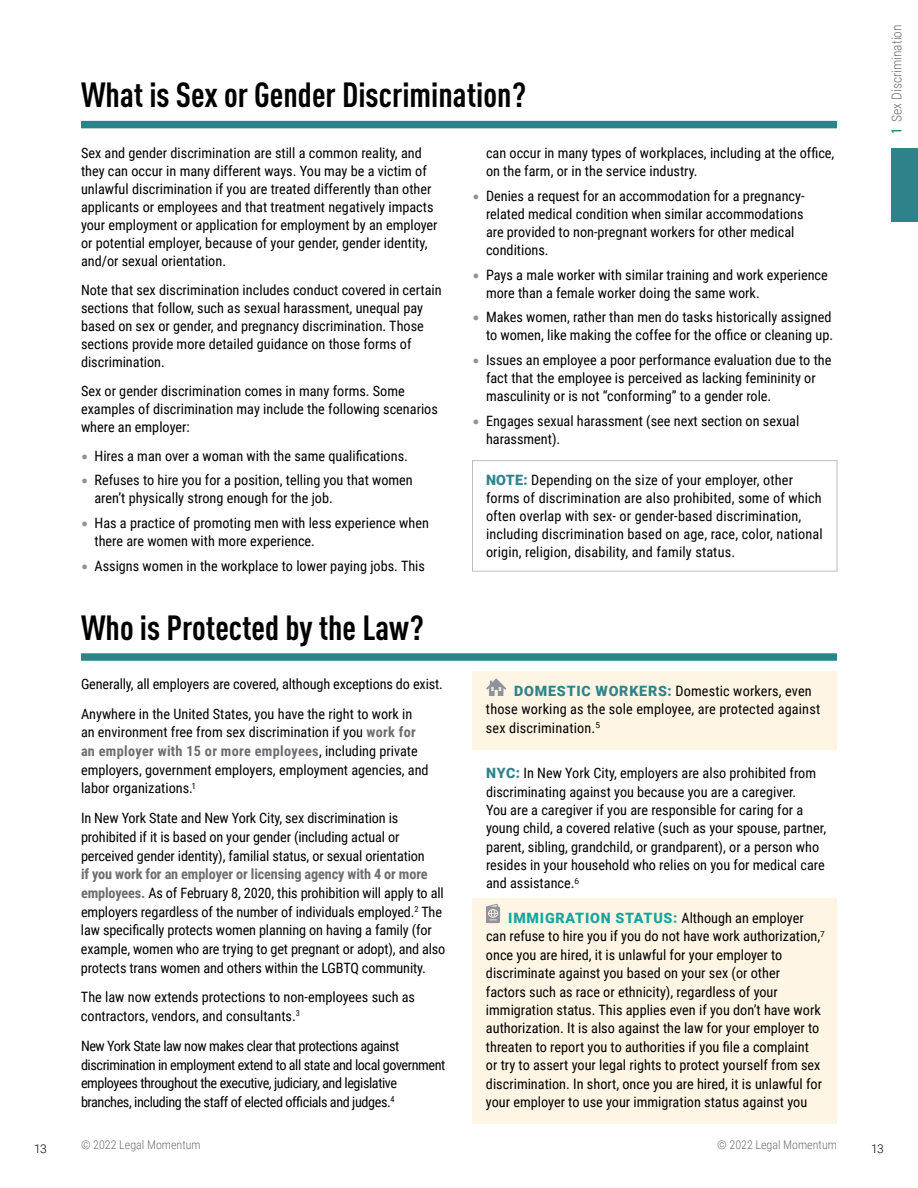
<style>
.page{position:relative;width:918px;height:1188px;background:#fff}
.page>*{position:absolute;margin:0;border:0;box-sizing:border-box;transform-origin:0 0}
.t1{font:700 condensed 34.5px "DIN Pro";color:#000}
.t2{font:14.25px/18px "Roboto Condensed";color:#000}
.t3{font:14.25px/18.8px "Roboto Condensed";letter-spacing:-.03em;color:#000}
.t4{font:900 14.25px "Roboto";letter-spacing:.055em;color:#15a59f}
.t5{font:300 13.5px "Roboto Condensed";color:#6d6e71}
.t6{font:300 12px "Roboto Condensed";color:#6d6e71}
.t7{font:300 12px "Roboto";color:#000}
.s1{font-weight:700;font-size:19.5px;color:#8f939d}
.s2{font-weight:700;color:#6d6e71}
.s3{font-family:"Roboto";font-weight:900;color:#2e838a}
.s4{font-family:"Roboto Condensed";font-weight:400;color:#000}
.s5{font-family:"DIN Alternate";font-weight:700;color:#2e838a}
</style>
<div class="page">
<div style="left:472px;top:460px;width:365px;height:112px;border:1px solid #bcbec0"></div>
<div style="left:891px;top:148px;width:27px;height:74px;background:#2e838a"></div>
<div style="left:81px;top:121px;width:756px;height:7px;background:#2e838a"></div>
<div style="left:472px;top:672px;width:365px;height:78px;background:#fff5e4"></div>
<div style="left:472px;top:899px;width:365px;height:225px;background:#fff5e4"></div>
<svg style="left:486px;top:678px;width:20px;height:18px"></svg>
<svg style="left:486px;top:904px;width:14px;height:19px"></svg>
<div style="left:81px;top:653px;width:756px;height:8px;background:#2e838a"></div>
<h1 class="t1" style="left:81px;top:69px;width:447px">What is Sex or Gender Discrimination?</h1>
<p class="t2" style="left:81px;top:144px;width:358px">Sex and gender discrimination are still a common reality, and they can occur in many different ways. You may be a victim of unlawful discrimination if you are treated differently than other applicants or employees and that treatment negatively impacts your employment or application for employment by an employer or potential employer, because of your gender, gender identity, and/or sexual orientation.</p>
<p class="t2" style="left:81px;top:280px;width:362px">Note that sex discrimination includes conduct covered in certain sections that follow, such as sexual harassment, unequal pay based on sex or gender, and pregnancy discrimination. Those sections provide more detailed guidance on those forms of discrimination.</p>
<p class="t2" style="left:81px;top:381px;width:358px">Sex or gender discrimination comes in many forms. Some examples of discrimination may include the following scenarios where an employer:</p>
<p class="t2" style="left:81px;top:446px;width:328px"><span class="s1">•</span> Hires a man over a woman with the same qualifications.</p>
<p class="t2" style="left:94px;top:471px;width:320px;text-indent:-14px"><span class="s1">•</span> Refuses to hire you for a position, telling you that women aren’t physically strong enough for the job.</p>
<p class="t2" style="left:94px;top:513px;width:336px;text-indent:-14px"><span class="s1">•</span> Has a practice of promoting men with less experience when there are women with more experience.</p>
<p class="t2" style="left:81px;top:556px;width:346px"><span class="s1">•</span> Assigns women in the workplace to lower paying jobs. This</p>
<h1 class="t1" style="left:81px;top:601px;width:344px">Who is Protected by the Law?</h1>
<p class="t2" style="left:81px;top:669px;width:363px;line-height:29.5px">Generally, all employers are covered, although exceptions do exist.<br>Anywhere in the United States, you have the right to work in</p>
<p class="t2" style="left:81px;top:722px;width:349px;line-height:18.8px">an environment free from sex discrimination if you <span class="s2">work for an employer with 15 or more employees</span>, including private employers, government employers, employment agencies, and labor organizations.<sup>1</sup></p>
<p class="t2" style="left:81px;top:808px;width:345px;line-height:18.8px">In New York State and New York City, sex discrimination is prohibited if it is based on your gender (including actual or perceived gender identity), familial status, or sexual orientation</p>
<p class="t2" style="left:81px;top:864px;width:366px;line-height:18.8px"><span class="s2">if you work for an employer or licensing agency with 4 or more employees.</span> As of February 8, 2020, this prohibition will apply to all employers regardless of the number of individuals employed.<sup>2</sup> The law specifically protects women planning on having a family (for example, women who are trying to get pregnant or adopt), and also protects trans women and others within the LGBTQ community.</p>
<p class="t2" style="left:81px;top:988px;width:336px;line-height:18.8px">The law now extends protections to non-employees such as contractors, vendors, and consultants.<sup>3</sup></p>
<p class="t3" style="left:81px;top:1036px;width:366px">New York State law now makes clear that protections against discrimination in employment extend to all state and local government employees throughout the executive, judiciary, and legislative branches, including the staff of elected officials and judges.<sup>4</sup></p>
<p class="t2" style="left:486px;top:144px;width:350px">can occur in many types of workplaces, including at the office, on the farm, or in the service industry.</p>
<p class="t2" style="left:486px;top:186px;width:320px;text-indent:-14px"><span class="s1">•</span> Denies a request for an accommodation for a pregnancy&shy;related medical condition when similar accommodations are provided to non-pregnant workers for other medical conditions.</p>
<p class="t2" style="left:486px;top:265px;width:343px;text-indent:-14px"><span class="s1">•</span> Pays a male worker with similar training and work experience more than a female worker doing the same work.</p>
<p class="t2" style="left:472px;top:308px;width:362px;text-align:right"><span class="s1">•</span> Makes women, rather than men do tasks historically assigned to women, like making the coffee for the office or cleaning up.</p>
<p class="t2" style="left:486px;top:351px;width:347px;text-indent:-14px"><span class="s1">•</span> Issues an employee a poor performance evaluation due to the fact that the employee is perceived as lacking femininity or masculinity or is not “conforming” to a gender role.</p>
<p class="t2" style="left:486px;top:411px;width:315px;text-indent:-14px"><span class="s1">•</span> Engages sexual harassment (see next section on sexual harassment).</p>
<p class="t2" style="left:486px;top:470px;width:338px"><span class="s3">NOTE:</span> Depending on the size of your employer, other forms of discrimination are also prohibited, some of which often overlap with sex- or gender-based discrimination, including discrimination based on age, race, color, national origin, religion, disability, and family status.</p>
<p class="t2" style="left:486px;top:681px;width:336px;line-height:18.5px;text-indent:28px"><span class="s3">DOMESTIC WORKERS:</span> Domestic workers, even those working as the sole employee, are protected against sex discrimination.<sup>5</sup></p>
<p class="t2" style="left:486px;top:763px;width:342px;line-height:18.5px"><span class="s3">NYC:</span> In New York City, employers are also prohibited from discriminating against you because you are a caregiver.<br>You are a caregiver if you are responsible for caring for a young child, a covered relative (such as your spouse, partner, parent, sibling, grandchild, or grandparent), or a person who resides in your household who relies on you for medical care and assistance.<sup>6</sup></p>
<p class="t4" style="left:508px;top:908px;width:297px">IMMIGRATION STATUS: <span class="s4">Although an employer</span></p>
<p class="t2" style="left:486px;top:927px;width:340px;line-height:18.5px">can refuse to hire you if you do not have work authorization,<sup>7 </sup>once you are hired, it is unlawful for your employer to discriminate against you based on your sex (or other<br>factors such as race or ethnicity), regardless of your immigration status. This applies even if you don’t have work authorization. It is also against the law for your employer to threaten to report you to authorities if you file a complaint<br>or try to assert your legal rights to protect yourself from sex discrimination. In short, once you are hired, it is unlawful for your employer to use your immigration status against you</p>
<p class="t7" style="left:34px;top:1140px;width:14px">13</p>
<p class="t6" style="left:81px;top:1136px;width:121px">© 2022 Legal Momentum</p>
<p class="t6" style="left:717px;top:1136px;width:121px">© 2022 Legal Momentum</p>
<p class="t5" style="left:887px;top:134px;width:111px;rotate:-90deg"><span class="s5">1</span> Sex Discrimination</p>
<p class="t7" style="left:871px;top:1140px;width:14px">13</p>
</div>
